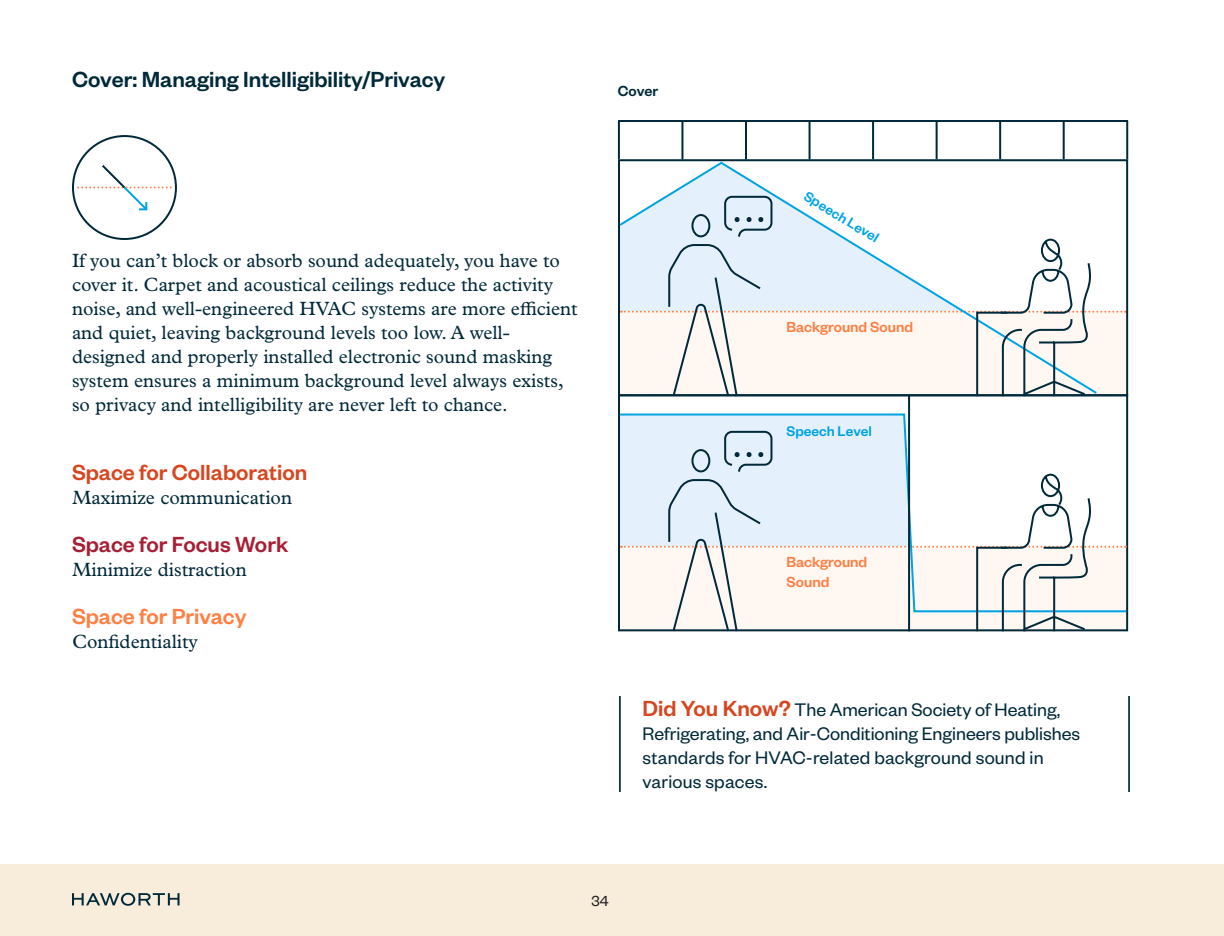
<style>
.page{position:relative;width:1224px;height:936px;background:#fff}
.page>*{position:absolute;margin:0;border:0;box-sizing:border-box;transform-origin:0 0}
.Headers{font:500 24px "Founders Grotesk";color:#00293a}
.Headers-2{font:500 24px "Founders Grotesk";color:#d6461f}
.Headers-3{font:500 24px "Founders Grotesk";color:#a62035}
.Headers-4{font:500 24px "Founders Grotesk";color:#ff7f42}
.Founders_Standard_10{font:20px/24px "Founders Grotesk";color:#00293a}
.Body_Copy{font:19.2px/24px "Plantin MT Pro";color:#00293a}
.Headers-5{font:19.2px "Plantin MT Pro";color:#00293a}
.Source{font:500 16px/20px "Founders Grotesk";color:#ff7f42}
.Source-2{font:500 16px "Founders Grotesk";letter-spacing:-.005em;color:#00293a}
.t1{font:16px "Founders Grotesk";color:#231f20}
.Source-3{font:500 15.4px "Founders Grotesk";color:#00a3e2}
.s1{font-weight:500;font-size:24px;color:#d6461f}
</style>
<div class="page">
<div style="left:0;top:864px;width:1224px;height:72px;background:#f8ecdb"></div>
<svg style="left:72px;top:893px;width:108px;height:13px"></svg>
<hr style="left:619px;top:696px;width:2px;height:96px;background:#00293a">
<hr style="left:1128px;top:696px;width:2px;height:96px;background:#00293a">
<hr style="left:619px;top:120px;width:508px;height:2px;background:#00293a">
<hr style="left:872px;top:122px;width:2px;height:36px;background:#00293a">
<hr style="left:809px;top:122px;width:2px;height:36px;background:#00293a">
<hr style="left:1126px;top:122px;width:2px;height:36px;background:#00293a">
<hr style="left:745px;top:122px;width:2px;height:36px;background:#00293a">
<hr style="left:1063px;top:122px;width:2px;height:36px;background:#00293a">
<hr style="left:681px;top:122px;width:2px;height:36px;background:#00293a">
<hr style="left:999px;top:122px;width:2px;height:36px;background:#00293a">
<hr style="left:618px;top:122px;width:2px;height:36px;background:#00293a">
<hr style="left:936px;top:122px;width:2px;height:36px;background:#00293a">
<svg style="left:667px;top:162px;width:109px;height:33px"></svg>
<div style="left:72px;top:135px;width:105px;height:105px;border:2px solid #00293a;border-radius:50%"></div>
<svg style="left:78px;top:163px;width:94px;height:49px"></svg>
<svg style="left:621px;top:195px;width:505px;height:203px"></svg>
<div style="left:618px;top:159px;width:510px;height:237px;border:2px solid #00293a"></div>
<svg style="left:620px;top:414px;width:506px;height:218px"></svg>
<hr style="left:908px;top:395px;width:2px;height:235px;background:#00293a">
<p class="Headers" style="left:72px;top:64px;width:375px">Cover: Managing Intelligibility/Privacy</p>
<p class="Body_Copy" style="left:72px;top:249px;width:507px">If you can’t block or absorb sound adequately, you have to cover it. Carpet and acoustical ceilings reduce the activity noise, and well-engineered HVAC systems are more efficient and quiet, leaving background levels too low. A well&shy;designed and properly installed electronic sound masking system ensures a minimum background level always exists, so privacy and intelligibility are never left to chance.</p>
<p class="Headers-2" style="left:72px;top:457px;width:237px">Space for Collaboration</p>
<p class="Headers-5" style="left:72px;top:487px;width:222px">Maximize communication</p>
<p class="Headers-3" style="left:72px;top:529px;width:218px">Space for Focus Work</p>
<p class="Headers-5" style="left:72px;top:559px;width:176px">Minimize distraction</p>
<p class="Headers-4" style="left:72px;top:601px;width:176px">Space for Privacy</p>
<p class="Headers-5" style="left:72px;top:631px;width:127px">Confidentiality</p>
<p class="Source-2" style="left:618px;top:81px;width:42px">Cover</p>
<p class="Source-3" style="left:810px;top:186px;width:87px;rotate:31deg">Speech Level</p>
<p class="Source" style="left:786px;top:316px;width:128px">Background Sound</p>
<p class="Source-3" style="left:786px;top:421px;width:87px">Speech Level</p>
<p class="Source" style="left:786px;top:551px;width:82px">Background<br>Sound</p>
<p class="Founders_Standard_10" style="left:643px;top:697px;width:439px"><span class="s1">Did You Know?</span> The American Society of Heating, Refrigerating, and Air-Conditioning Engineers publishes standards for HVAC-related background sound in various spaces.</p>
<p class="t1" style="left:591px;top:891px;width:19px">34</p>
</div>
